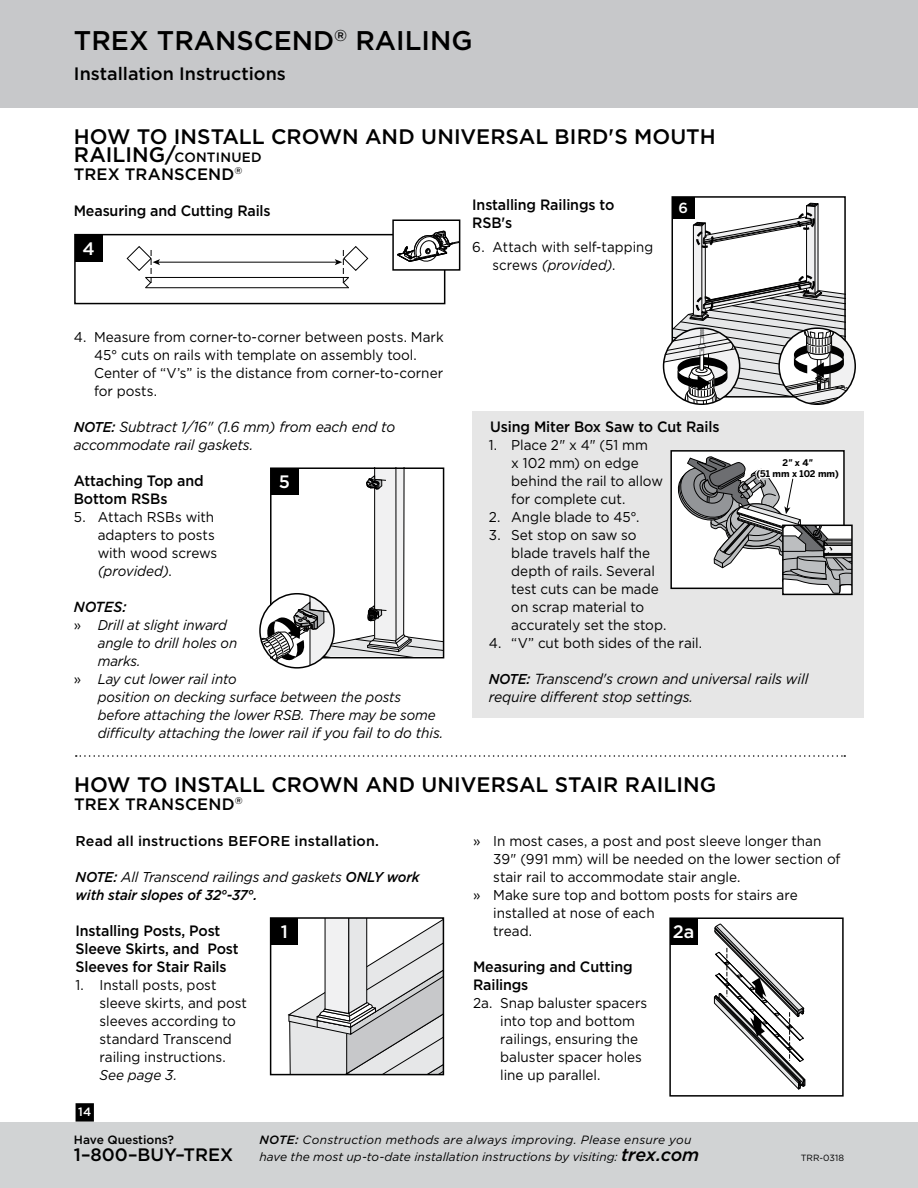
<style>
.page{position:relative;width:918px;height:1188px;background:#fff}
.page>*{position:absolute;margin:0;border:0;box-sizing:border-box;transform-origin:0 0}
.t1{font:500 27px "Gotham";color:#000}
.t2{font:500 21px "Gotham";color:#000}
.t3{font:500 18px "Gotham";color:#000}
.t4{font:500 18px "Gotham";color:#fff}
.t5{font:500 16.5px "Gotham";letter-spacing:.01em;color:#000}
.t6{font:500 15px/18px "Gotham";letter-spacing:-.01em;color:#000;scale:.95 1}
.t7{font:italic 14.7px/18px "Gotham";letter-spacing:-.01em;color:#000;scale:.95 1}
.t8{font:italic 500 14.7px "Gotham";color:#000;scale:.95 1}
.t9{font:500 14.55px "Gotham";color:#fff}
.t10{font:14.25px/18px "Gotham";color:#000;scale:.95 1}
.t11{font:italic 14.25px "Gotham";letter-spacing:-.01em;color:#000;scale:.94 1}
.t12{font:italic 500 14.25px/18px "Gotham";letter-spacing:-.01em;color:#000;scale:.95 1}
.t13{font:500 14.25px "Gotham";letter-spacing:.01em;color:#000}
.t14{font:italic 14.25px "Gotham";letter-spacing:-.01em;color:#000;scale:.95 1}
.t15{font:500 13.5px "Gotham";letter-spacing:.02em;color:#000}
.t16{font:italic 12px/17.2px "Gotham";letter-spacing:.005em;color:#000}
.t17{font:500 12px "Gotham";color:#000}
.t18{font:500 12px "Gotham";color:#fff}
.t19{font:700 9.15px/10.9px "Benton Sans";color:#000;text-align:center}
.t20{font:9px "Gotham";color:#000}
.s1{font-size:21px}
.s2{font-weight:500;font-size:14.25px}
.s3{font-style:italic}
.s4{font-style:normal}
.s5{font-size:14.7px}
.s6{font-weight:400}
.s7{font-weight:500}
.s8{font-weight:500;font-size:18px}
</style>
<div class="page">
<div style="left:0;top:1122px;width:918px;height:66px;background:#d1d3d4"></div>
<div style="left:0;top:0;width:918px;height:108px;background:#c7c8ca"></div>
<div style="left:76px;top:1104px;width:17px;height:17px;background:#000"></div>
<div style="left:76px;top:1103px;width:18px;height:19px;border:2px solid #000"></div>
<hr style="left:145px;top:287px;width:204px;height:1px;background:#000">
<hr style="left:145px;top:277px;width:204px;height:1px;background:#000">
<hr style="left:158px;top:262px;width:179px;height:1px;background:#000">
<svg style="left:126px;top:246px;width:34px;height:43px"></svg>
<svg style="left:335px;top:246px;width:34px;height:43px"></svg>
<div style="left:74px;top:234px;width:371px;height:70px;border:2px solid #000"></div>
<div style="left:75px;top:235px;width:27px;height:27px;background:#000"></div>
<div style="left:393px;top:220px;width:67px;height:50px;background:#fff"></div>
<div style="left:392px;top:219px;width:68px;height:52px;border:2px solid #000"></div>
<svg style="left:396px;top:219px;width:65px;height:43px"></svg>
<svg style="left:260px;top:468px;width:184px;height:201px"></svg>
<div style="left:672px;top:197px;width:23px;height:22px;background:#000"></div>
<svg style="left:664px;top:202px;width:191px;height:202px"></svg>
<div style="left:472px;top:411px;width:392px;height:306px;background:#e6e6e6"></div>
<div style="left:670px;top:450px;width:175px;height:139px;border:2px solid #000"></div>
<div style="left:782px;top:525px;width:71px;height:70px;border:2px solid #000"></div>
<svg style="left:675px;top:451px;width:177px;height:143px;background:#bfbfc0"></svg>
<svg style="left:288px;top:920px;width:153px;height:152px"></svg>
<div style="left:270px;top:917px;width:174px;height:158px;border:2px solid #000"></div>
<div style="left:271px;top:918px;width:27px;height:27px;background:#000"></div>
<svg style="left:713px;top:923px;width:93px;height:167px"></svg>
<div style="left:669px;top:917px;width:175px;height:180px;border:2px solid #000"></div>
<div style="left:670px;top:918px;width:28px;height:27px;background:#000"></div>
<svg style="left:76px;top:755px;width:769px;height:2px"></svg>
<h1 class="t1" style="left:74px;top:25px;width:400px">TREX TRANSCEND<sup>®</sup> RAILING</h1>
<p class="t3" style="left:74px;top:63px;width:213px">Installation Instructions</p>
<h2 class="t2" style="left:74px;top:124px;width:643px">HOW TO INSTALL CROWN AND UNIVERSAL BIRD'S MOUTH</h2>
<p class="t15" style="left:74px;top:149px;width:190px"><span class="s1">RAILING/</span>CONTINUED</p>
<p class="t5" style="left:74px;top:164px;width:170px">TREX TRANSCEND<sup>®</sup></p>
<p class="t6" style="left:74px;top:201px;width:209px">Measuring and Cutting Rails</p>
<p class="t4" style="left:82px;top:237px;width:14px">4</p>
<p class="t10" style="left:94px;top:328px;width:370px;text-indent:-20px">4. Measure from corner-to-corner between posts. Mark 45° cuts on rails with template on assembly tool.<br>Center of “V’s” is the distance from corner-to-corner for posts.</p>
<p class="t7" style="left:74px;top:418px;width:340px"><span class="s2">NOTE:</span> Subtract 1/16" (1.6 mm) from each end to accommodate rail gaskets.</p>
<p class="t6" style="left:74px;top:471px;width:138px">Attaching Top and<br>Bottom RSBs</p>
<p class="t10" style="left:98px;top:508px;width:127px;text-indent:-24px">5. Attach RSBs with adapters to posts with wood screws <span class="s3">(provided)</span>.</p>
<p class="t8" style="left:74px;top:598px;width:57px">NOTES:</p>
<p class="t11" style="left:74px;top:617px;width:164px"><span class="s4">»</span> Drill at slight inward</p>
<p class="t11" style="left:98px;top:635px;width:150px">angle to drill holes on</p>
<p class="t11" style="left:98px;top:653px;width:47px">marks.</p>
<p class="t11" style="left:74px;top:671px;width:175px"><span class="s4">»</span> Lay cut lower rail into</p>
<p class="t11" style="left:98px;top:689px;width:324px">position on decking surface between the posts</p>
<p class="t11" style="left:98px;top:707px;width:361px">before attaching the lower RSB. There may be some</p>
<p class="t11" style="left:98px;top:725px;width:369px">difficulty attaching the lower <span class="s5">rail if you fail to do this.</span></p>
<p class="t4" style="left:279px;top:470px;width:13px">5</p>
<p class="t6" style="left:472px;top:195px;width:151px">Installing Railings to<br>RSB's</p>
<p class="t10" style="left:493px;top:238px;width:171px;text-indent:-20px">6. Attach with self-tapping screws <span class="s3">(provided)</span>.</p>
<p class="t9" style="left:679px;top:199px;width:11px">6</p>
<p class="t6" style="left:490px;top:417px;width:243px">Using Miter Box Saw to Cut Rails</p>
<p class="t10" style="left:511px;top:436px;width:161px;text-indent:-22px">1. Place 2" x 4" (51 mm<br>x 102 mm) on edge behind the rail to allow for complete cut.</p>
<p class="t10" style="left:489px;top:508px;width:160px">2. Angle blade to 45°.</p>
<p class="t10" style="left:511px;top:526px;width:165px;text-indent:-22px">3. Set stop on saw so blade travels half the depth of rails. Several test cuts can be made on scrap material to accurately set the stop.</p>
<p class="t10" style="left:489px;top:634px;width:226px">4. “V” cut both sides of the rail.</p>
<p class="t7" style="left:489px;top:670px;width:338px"><span class="s2">NOTE:</span> Transcend's crown and universal rails will require different stop settings.</p>
<p class="t19" style="left:757px;top:457px;width:84px">2<span class="s3">"</span> x 4<span class="s3">"<br></span>(51 mm x 102 mm)</p>
<h2 class="t2" style="left:74px;top:772px;width:644px">HOW TO INSTALL CROWN AND UNIVERSAL STAIR RAILING</h2>
<p class="t5" style="left:74px;top:794px;width:170px">TREX TRANSCEND<sup>®</sup></p>
<p class="t13" style="left:76px;top:833px;width:305px">Read all instructions BEFORE installation.</p>
<p class="t12" style="left:76px;top:868px;width:364px">NOTE: <span class="s6">All Transcend railings and gaskets</span> ONLY work with stair slopes of 32°-37°.</p>
<p class="t6" style="left:76px;top:921px;width:173px">Installing Posts, Post<br>Sleeve Skirts, and Post<br>Sleeves for Stair Rails</p>
<p class="t10" style="left:100px;top:976px;width:157px;text-indent:-24px">1. Install posts, post sleeve skirts, and post sleeves according to standard Transcend railing instructions.</p>
<p class="t14" style="left:100px;top:1067px;width:83px">See page 3.</p>
<p class="t10" style="left:473px;top:832px;width:368px">» In most cases, a post and post sleeve longer than</p>
<p class="t10" style="left:493px;top:850px;width:367px">39" (991 mm) will be needed on the lower section of</p>
<p class="t10" style="left:493px;top:868px;width:262px">stair rail to accommodate stair angle.</p>
<p class="t10" style="left:473px;top:886px;width:343px">» Make sure top and bottom posts for stairs are</p>
<p class="t10" style="left:493px;top:904px;width:171px">installed at nose of each</p>
<p class="t10" style="left:493px;top:922px;width:42px">tread.</p>
<p class="t6" style="left:473px;top:957px;width:169px">Measuring and Cutting<br>Railings</p>
<p class="t10" style="left:500px;top:994px;width:156px;text-indent:-27px">2a. Snap baluster spacers into top and bottom railings, ensuring the baluster spacer holes line up parallel.</p>
<p class="t4" style="left:281px;top:920px;width:9px">1</p>
<p class="t4" style="left:673px;top:920px;width:23px">2a</p>
<p class="t18" style="left:75px;top:1105px;width:14px">14</p>
<p class="t18" style="left:78px;top:1105px;width:14px">14</p>
<p class="t17" style="left:74px;top:1133px;width:102px">Have Questions?</p>
<p class="t3" style="left:74px;top:1144px;width:161px">1–800–BUY–TREX</p>
<p class="t16" style="left:260px;top:1131px;width:441px"><span class="s7">NOTE:</span> Construction methods are always improving. Please ensure you have the most up-to-date installation instructions by visiting: <span class="s8">trex.com</span></p>
<p class="t20" style="left:801px;top:1153px;width:45px">TRR-0318</p>
</div>
